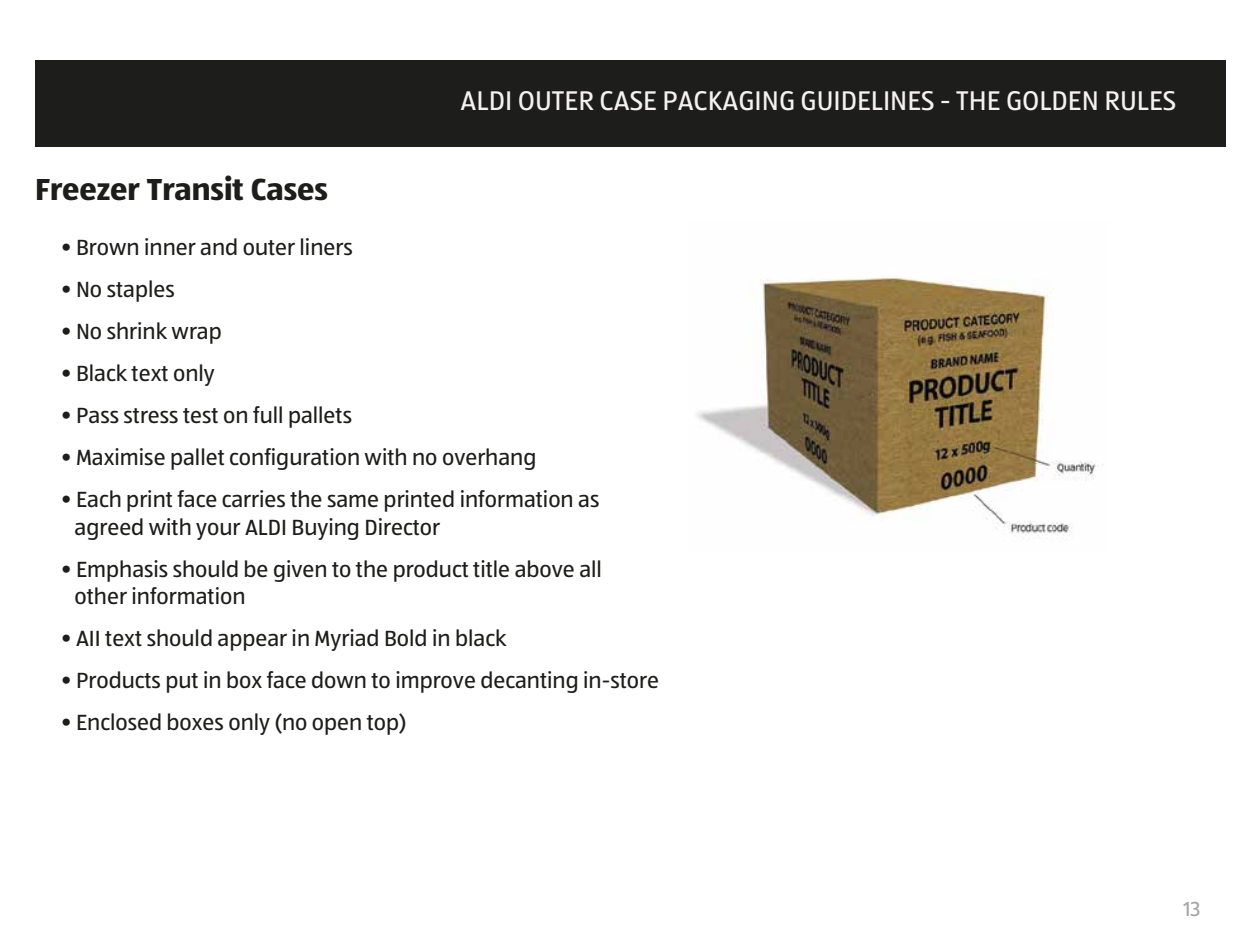
<style>
.page{position:relative;width:1260px;height:946px;background:#fff}
.page>*{position:absolute;margin:0;border:0;box-sizing:border-box;transform-origin:0 0}
.t1{font:31.5px "ALDISUED Bold";color:#1d1d1b}
.t2{font:28px "ALDISUED Regular";color:#f4f1f2}
.t3{font:22.75px/27.3px "ALDISUED Regular";color:#1d1d1b}
.t4{font:21px "ALDISUED Regular";color:#a5a5a4}
</style>
<div class="page">
<img style="left:696px;top:277px;width:407px;height:262px">
<div style="left:35px;top:60px;width:1191px;height:86px;background:#1d1d1b"></div>
<p class="t2" style="left:461px;top:83px;width:717px">ALDI OUTER CASE PACKAGING GUIDELINES - THE GOLDEN RULES</p>
<h1 class="t1" style="left:35px;top:170px;width:294px">Freezer Transit Cases</h1>
<p class="t3" style="left:61px;top:233px;width:293px">• Brown inner and outer liners</p>
<p class="t3" style="left:61px;top:275px;width:115px">• No staples</p>
<p class="t3" style="left:61px;top:317px;width:162px">• No shrink wrap</p>
<p class="t3" style="left:61px;top:359px;width:155px">• Black text only</p>
<p class="t3" style="left:61px;top:401px;width:292px">• Pass stress test on full pallets</p>
<p class="t3" style="left:61px;top:443px;width:477px">• Maximise pallet configuration with no overhang</p>
<p class="t3" style="left:75px;top:485px;width:526px;text-indent:-13px">• Each print face carries the same printed information as agreed with your ALDI Buying Director</p>
<p class="t3" style="left:75px;top:554px;width:529px;text-indent:-13px">• Emphasis should be given to the product title above all other information</p>
<p class="t3" style="left:61px;top:624px;width:447px">• AII text should appear in Myriad Bold in black</p>
<p class="t3" style="left:61px;top:666px;width:599px">• Products put in box face down to improve decanting in-store</p>
<p class="t3" style="left:61px;top:708px;width:347px">• Enclosed boxes only (no open top)</p>
<p class="t4" style="left:1184px;top:896px;width:19px">13</p>
</div>
